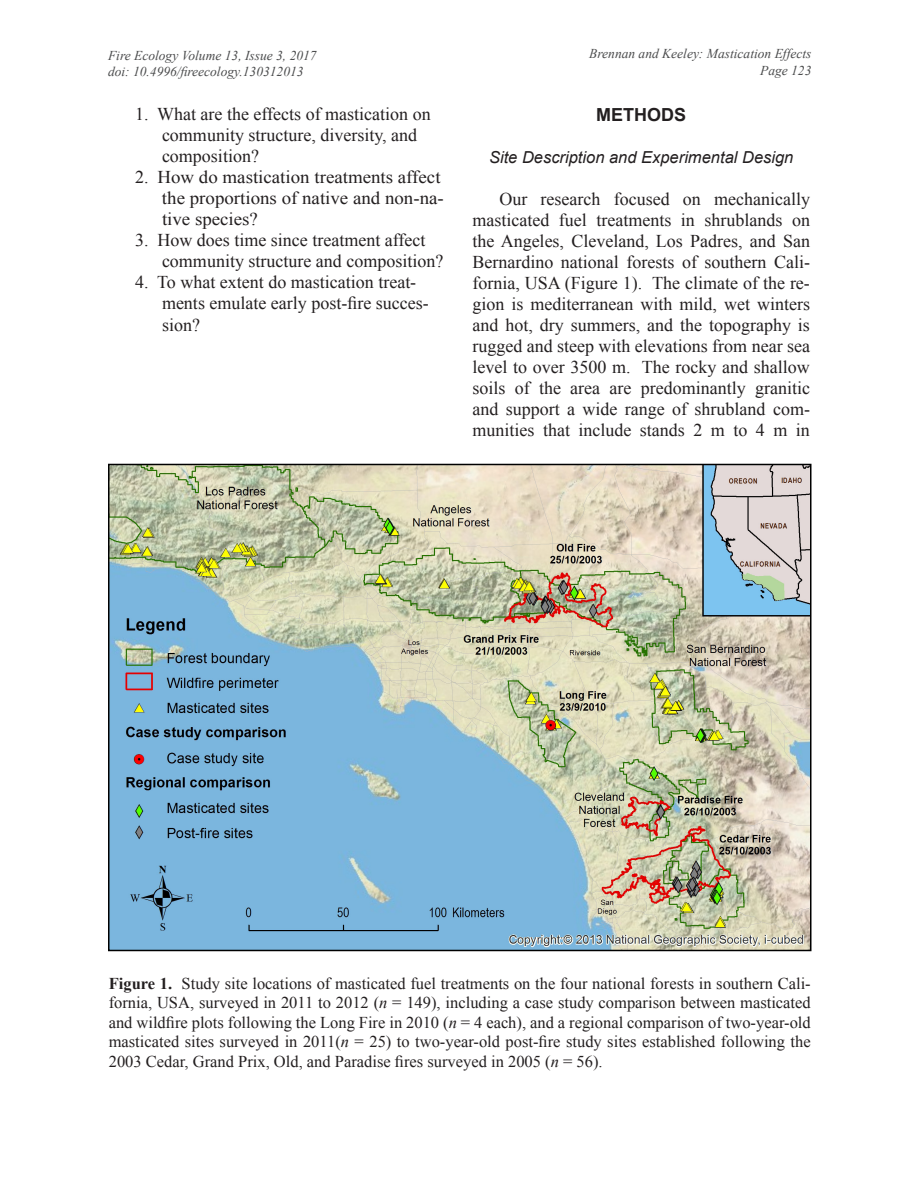
<style>
.page{position:relative;width:918px;height:1188px;background:#fff}
.page>*{position:absolute;margin:0;border:0;box-sizing:border-box;transform-origin:0 0}
.t1{font:18px/21px "Times New Roman";color:#231f20}
.t2{font:700 18px "Arial";color:#231f20}
.t3{font:16.5px/19.5px "Times New Roman";color:#231f20;text-align:justify}
.t4{font:italic 16.5px "Arial";color:#231f20}
.t5{font:italic 13.5px/16.2px "Times New Roman";color:#4b4c4d}
.s1{font-weight:700}
.s2{font-style:italic}
</style>
<div class="page">
<img style="left:111px;top:467px;width:698px;height:481px">
<div style="left:108px;top:464px;width:704px;height:487px;border:2px solid #000"></div>
<p class="t5" style="left:108px;top:47px;width:210px">Fire Ecology Volume 13, Issue 3, 2017 doi: 10.4996/fireecology.130312013</p>
<p class="t5" style="left:589px;top:45px;width:224px;text-align:right">Brennan and Keeley: Mastication Effects<br>Page 123</p>
<p class="t1" style="left:162px;top:104px;width:270px;text-indent:-27px">1. What are the effects of mastication on community structure, diversity, and composition?</p>
<p class="t1" style="left:162px;top:167px;width:283px;text-indent:-27px">2. How do mastication treatments affect the proportions of native and non-na&shy;tive species?</p>
<p class="t1" style="left:162px;top:230px;width:283px;text-indent:-27px">3. How does time since treatment affect community structure and composition?</p>
<p class="t1" style="left:162px;top:272px;width:268px;text-indent:-27px">4. To what extent do mastication treat&shy;ments emulate early post-fire succes&shy;sion?</p>
<p class="t2" style="left:596px;top:103px;width:91px">METHODS</p>
<p class="t4" style="left:489px;top:147px;width:306px">Site Description and Experimental Design</p>
<p class="t1" style="left:472px;top:188px;width:339px;text-align:justify;text-indent:27px">Our research focused on mechanically masticated fuel treatments in shrublands on the Angeles, Cleveland, Los Padres, and San Bernardino national forests of southern Cali&shy;fornia, USA (Figure 1). The climate of the re&shy;gion is mediterranean with mild, wet winters and hot, dry summers, and the topography is rugged and steep with elevations from near sea level to over 3500 m. The rocky and shallow soils of the area are predominantly granitic and support a wide range of shrubland com&shy;munities that include stands 2 m to 4 m in</p>
<p class="t3" style="left:109px;top:973px;width:704px"><span class="s1">Figure 1.</span> Study site locations of masticated fuel treatments on the four national forests in southern Cali&shy;fornia, USA, surveyed in 2011 to 2012 (<span class="s2">n</span> = 149), including a case study comparison between masticated and wildfire plots following the Long Fire in 2010 (<span class="s2">n</span> = 4 each), and a regional comparison of two-year-old masticated sites surveyed in 2011(<span class="s2">n</span> = 25) to two-year-old post-fire study sites established following the 2003 Cedar, Grand Prix, Old, and Paradise fires surveyed in 2005 (<span class="s2">n</span> = 56).</p>
</div>
